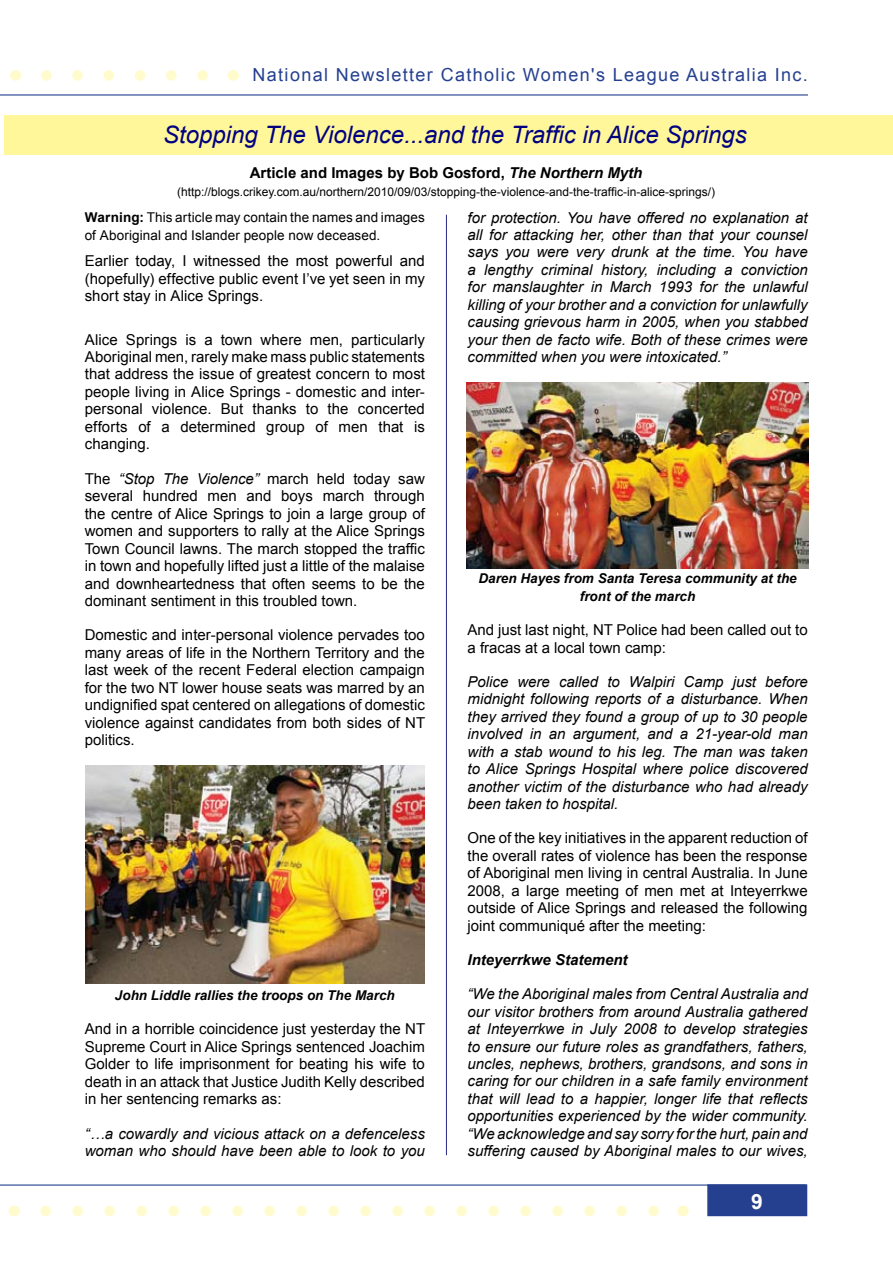
<style>
.page{position:relative;width:893px;height:1263px;background:#fff}
.page>*{position:absolute;margin:0;border:0;box-sizing:border-box;transform-origin:0 0}
.t1{font:italic 24px "Arial";color:#000080}
.t2{font:700 21px "Arial";color:#fff}
.t3{font:18px "Arial";letter-spacing:.075em;color:#25408f}
.t4{font:15px/17.4px "Arial";color:#000;text-align:justify}
.t5{font:italic 15px/17.4px "Arial";color:#000;text-align:justify}
.t6{font:700 15px "Arial";color:#000}
.t7{font:italic 700 15px "Arial";color:#000}
.t8{font:italic 700 13.5px/18px "Arial";color:#000;text-align:center}
.t9{font:13.5px/18px "Arial";letter-spacing:.005em;color:#000}
.t10{font:12px "Arial";color:#000}
.s1{font-style:italic}
.s2{font-weight:700}
</style>
<div class="page">
<div style="left:707px;top:1184px;width:100px;height:32px;background:#25408f"></div>
<svg style="left:46px;top:70px;width:162px;height:11px"></svg>
<hr style="left:0;top:94px;width:808px;height:2px;background:#25408f">
<svg style="left:46px;top:1206px;width:613px;height:10px"></svg>
<hr style="left:0;top:1184px;width:806px;height:1px;background:#25408f">
<img style="left:85px;top:765px;width:339px;height:218px">
<img style="left:467px;top:382px;width:341px;height:186px">
<hr style="left:446px;top:215px;width:1px;height:940px;background:#292983">
<div style="left:4px;top:115px;width:889px;height:39px;background:#fff799"></div>
<p class="t3" style="left:253px;top:63px;width:557px">National Newsletter Catholic Women's League Australia Inc.</p>
<h1 class="t1" style="left:163px;top:119px;width:585px">Stopping The Violence...and the Traffic in Alice Springs</h1>
<p class="t6" style="left:250px;top:163px;width:394px">Article and Images by Bob Gosford, <span class="s1">The Northern Myth</span></p>
<p class="t10" style="left:177px;top:184px;width:539px">(http://blogs.crikey.com.au/northern/2010/09/03/stopping-the-violence-and-the-traffic-in-alice-springs/)</p>
<p class="t9" style="left:85px;top:208px;width:342px"><span class="s2">Warning:</span> This article may contain the names and images of Aboriginal and Islander people now deceased.</p>
<p class="t4" style="left:85px;top:252px;width:342px">Earlier today, I witnessed the most powerful and (hopefully) effective public event I’ve yet seen in my short stay in Alice Springs.</p>
<p class="t4" style="left:85px;top:331px;width:342px">Alice Springs is a town where men, particularly Aboriginal men, rarely make mass public statements that address the issue of greatest concern to most people living in Alice Springs - domestic and inter&shy;personal violence. But thanks to the concerted efforts of a determined group of men that is changing.</p>
<p class="t4" style="left:85px;top:470px;width:342px">The <span class="s1">“Stop The Violence”</span> march held today saw several hundred men and boys march through the centre of Alice Springs to join a large group of women and supporters to rally at the Alice Springs Town Council lawns. The march stopped the traffic in town and hopefully lifted just a little of the malaise and downheartedness that often seems to be the dominant sentiment in this troubled town.</p>
<p class="t4" style="left:85px;top:627px;width:342px">Domestic and inter-personal violence pervades too many areas of life in the Northern Territory and the last week of the recent Federal election campaign for the two NT lower house seats was marred by an undignified spat centered on allegations of domestic violence against candidates from both sides of NT politics.</p>
<p class="t8" style="left:115px;top:986px;width:281px">John Liddle rallies the troops on The March</p>
<p class="t4" style="left:85px;top:1020px;width:342px">And in a horrible coincidence just yesterday the NT Supreme Court in Alice Springs sentenced Joachim Golder to life imprisonment for beating his wife to death in an attack that Justice Judith Kelly described in her sentencing remarks as:</p>
<p class="t5" style="left:85px;top:1125px;width:342px">“…a cowardly and vicious attack on a defenceless woman who should have been able to look to you</p>
<p class="t5" style="left:467px;top:209px;width:342px">for protection. You have offered no explanation at all for attacking her, other than that your counsel says you were very drunk at the time. You have a lengthy criminal history, including a conviction for manslaughter in March 1993 for the unlawful killing of your brother and a conviction for unlawfully causing grievous harm in 2005, when you stabbed your then de facto wife. Both of these crimes were committed when you were intoxicated.”</p>
<p class="t8" style="left:478px;top:570px;width:320px">Daren Hayes from Santa Teresa community at the front of the march</p>
<p class="t4" style="left:467px;top:621px;width:342px">And just last night, NT Police had been called out to a fracas at a local town camp:</p>
<p class="t5" style="left:467px;top:673px;width:342px">Police were called to Walpiri Camp just before midnight following reports of a disturbance. When they arrived they found a group of up to 30 people involved in an argument, and a 21-year-old man with a stab wound to his leg. The man was taken to Alice Springs Hospital where police discovered another victim of the disturbance who had already been taken to hospital.</p>
<p class="t4" style="left:467px;top:830px;width:342px">One of the key initiatives in the apparent reduction of the overall rates of violence has been the response of Aboriginal men living in central Australia. In June 2008, a large meeting of men met at Inteyerrkwe outside of Alice Springs and released the following joint communiqué after the meeting:</p>
<p class="t7" style="left:467px;top:950px;width:162px">Inteyerrkwe Statement</p>
<p class="t5" style="left:467px;top:985px;width:342px">“We the Aboriginal males from Central Australia and our visitor brothers from around Australia gathered at Inteyerrkwe in July 2008 to develop strategies to ensure our future roles as grandfathers, fathers, uncles, nephews, brothers, grandsons, and sons in caring for our children in a safe family environment that will lead to a happier, longer life that reflects opportunities experienced by the wider community. “We acknowledge and say sorry for the hurt, pain and suffering caused by Aboriginal males to our wives,</p>
<h2 class="t2" style="left:751px;top:1187px;width:13px">9</h2>
</div>
